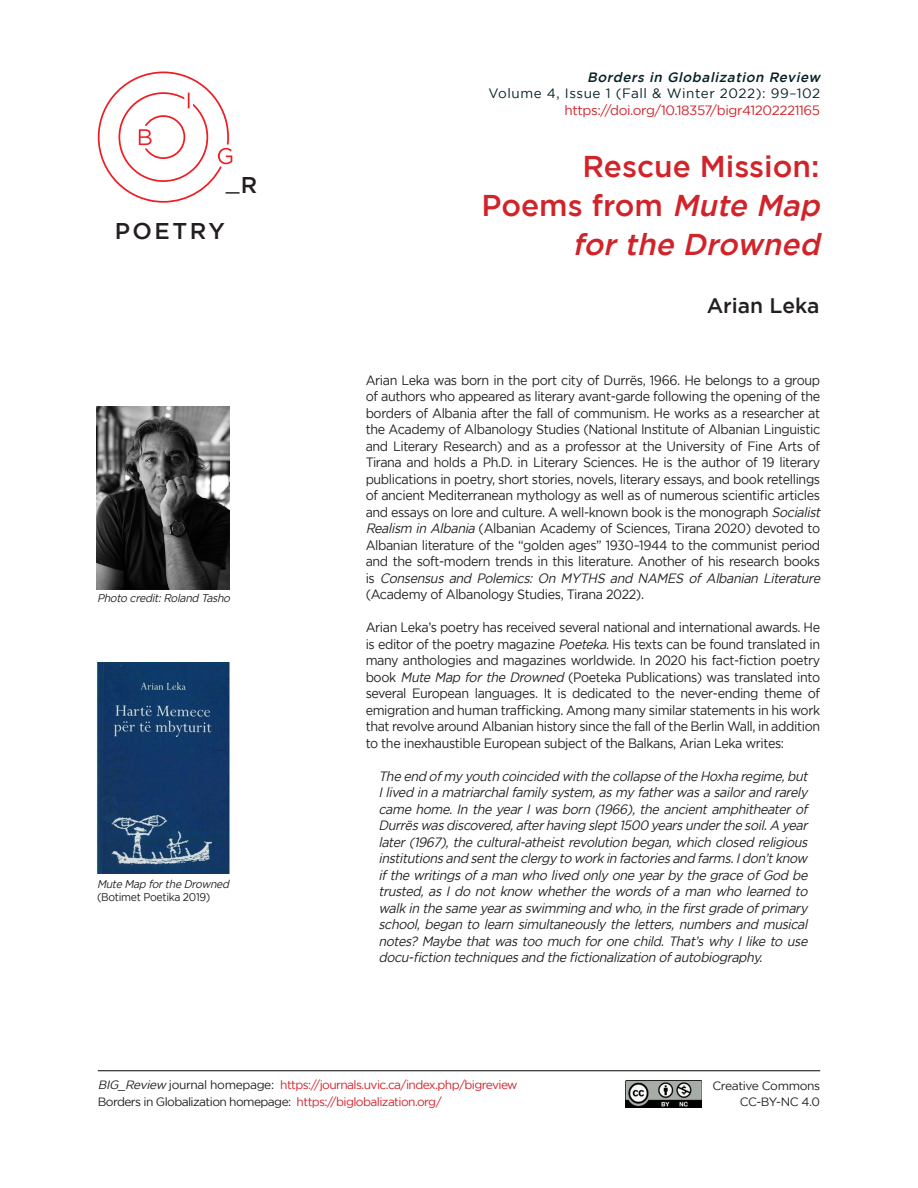
<style>
.page{position:relative;width:918px;height:1188px;background:#fff}
.page>*{position:absolute;margin:0;border:0;box-sizing:border-box;transform-origin:0 0}
.t1{font:500 30px/39px "Gotham";color:#d1232a;text-align:right}
.t2{font:22.95px "Gotham";color:#231f20}
.t3{font:500 22.8px "Gotham";letter-spacing:.11em;color:#231f20}
.t4{font:500 21px "Gotham";color:#231f20}
.t5{font:13.5px/16.5px "Gotham";letter-spacing:-.03em;color:#231f20;scale:.93 1}
.t6{font:italic 13.5px/16.5px "Gotham";color:#231f20;text-align:justify;scale:.93 1}
.t7{font:13.5px "Gotham";letter-spacing:-.03em;color:#d1232a}
.t8{font:13.5px "Gotham";letter-spacing:.04em;color:#072127}
.t9{font:italic 500 13.5px "Gotham";color:#072127}
.t10{font:12px/16.5px "Gotham";letter-spacing:-.05em;color:#d1232a}
.t11{font:12px "Gotham";letter-spacing:-.03em;color:#231f20}
.t12{font:italic 11.25px/13.5px "Gotham";color:#231f20;scale:.93 1}
.t13{font:italic 11.25px "Gotham";color:#231f20;scale:.94 1}
.s1{font-style:normal}
.s2{font-style:italic}
.s3{font-style:italic;color:#231f20}
.s4{color:#231f20}
</style>
<div class="page">
<svg style="left:98px;top:72px;width:134px;height:131px"></svg>
<img style="left:625px;top:1081px;width:76px;height:26px">
<hr style="left:98px;top:1070px;width:722px;height:1px;background:#231f20">
<img style="left:97px;top:407px;width:132px;height:182px">
<img style="left:97px;top:663px;width:132px;height:211px">
<p class="t2" style="left:226px;top:170px;width:33px">_<sub>R</sub></p>
<p class="t3" style="left:115px;top:218px;width:112px">POETRY</p>
<p class="t13" style="left:97px;top:592px;width:146px">Photo credit:Roland Tasho</p>
<p class="t12" style="left:97px;top:877px;width:146px">Mute Map forthe Drowned <span class="s1">(Botimet Poetika 2019)</span></p>
<p class="t9" style="left:587px;top:69px;width:238px">Borders in Globalization Review</p>
<p class="t8" style="left:488px;top:86px;width:333px">Volume 4, Issue 1 (Fall &amp; Winter 2022): 99–102</p>
<p class="t7" style="left:565px;top:102px;width:257px">https://doi.org/10.18357/bigr41202221165</p>
<p class="t1" style="left:482px;top:146px;width:346px">Rescue Mission:<br>Poems from <span class="s2">Mute Map for the Drowned</span></p>
<p class="t4" style="left:707px;top:294px;width:114px">Arian Leka</p>
<p class="t5" style="left:366px;top:371px;width:494px">Arian Leka was born in the port city of Durrës, 1966. He belongs to a group of authors who appeared as literary avant-garde following the opening of the borders of Albania after the fall of communism. He works as a researcher at the Academy of Albanology Studies (National Institute of Albanian Linguistic and Literary Research) and as a professor at the University of Fine Arts of Tirana and holds a Ph.D. in Literary Sciences. He is the author of 19 literary publications in poetry, short stories, novels, literary essays, and book retellings of ancient Mediterranean mythology as well as of numerous scientific articles and essays on lore and culture. A well-known book is the monograph <span class="s2">Socialist Realism in Albania</span> (Albanian Academy of Sciences, Tirana 2020) devoted to Albanian literature of the “golden ages” 1930–1944 to the communist period and the soft-modern trends in this literature. Another of his research books i s <span class="s2">Consensus and Polemics: On MYTHS and NAMES of Albanian Literature </span>(Academy of Albanology Studies, Tirana 2022).</p>
<p class="t5" style="left:366px;top:619px;width:490px;text-align:justify">Arian Leka’s poetry has received several national and international awards. He is editor of the poetry magazine <span class="s2">Poeteka</span>. His texts can be found translated in many anthologies and magazines worldwide. In 2020 his fact-fiction poetry book <span class="s2">Mute Map for the Drowned</span> (Poeteka Publications) was translated into several European languages. It is dedicated to the never-ending theme of emigration and human trafficking. Among many similar statements in his work that revolve around Albanian history since the fall of the Berlin Wall, in addition to the inexhaustible European subject of the Balkans, Arian Leka writes:</p>
<p class="t6" style="left:378px;top:767px;width:466px">The end ofmy youth coincided with the collapse ofthe Hoxha regime,but Ilived in a matriarchalfamily system,asmy fatherwasa sailorand rarely came home. In the year I was born (1966), the ancient amphitheater of Durrëswasdiscovered,afterhaving slept1500 yearsunderthe soil.A year later (1967), the cultural-atheist revolution began, which closed religious institutionsand sentthe clergy to work in factoriesand farms.Idon’tknow ifthe writingsofa man who lived only one yearby the grace ofGod be trusted, as I do not know whether the words of a man who learned to walk in the same yearasswimming and who,in the firstgrade ofprimary school, began to learn simultaneously the letters, numbers and musical notes? Maybe that was too much for one child. That’s why I like to use docu-fiction techniquesand the fictionalization ofautobiography.</p>
<p class="t10" style="left:98px;top:1076px;width:421px"><span class="s3">BIG_Review</span> <span class="s4">journal homepage:</span> https://journals.uvic.ca/index.php/bigreview<br><span class="s4">Borders in Globalization homepage:</span> https://biglobalization.org/</p>
<p class="t11" style="left:712px;top:1079px;width:109px">Creative Commons</p>
<p class="t11" style="left:740px;top:1095px;width:82px">CC-BY-NC 4.0</p>
</div>
